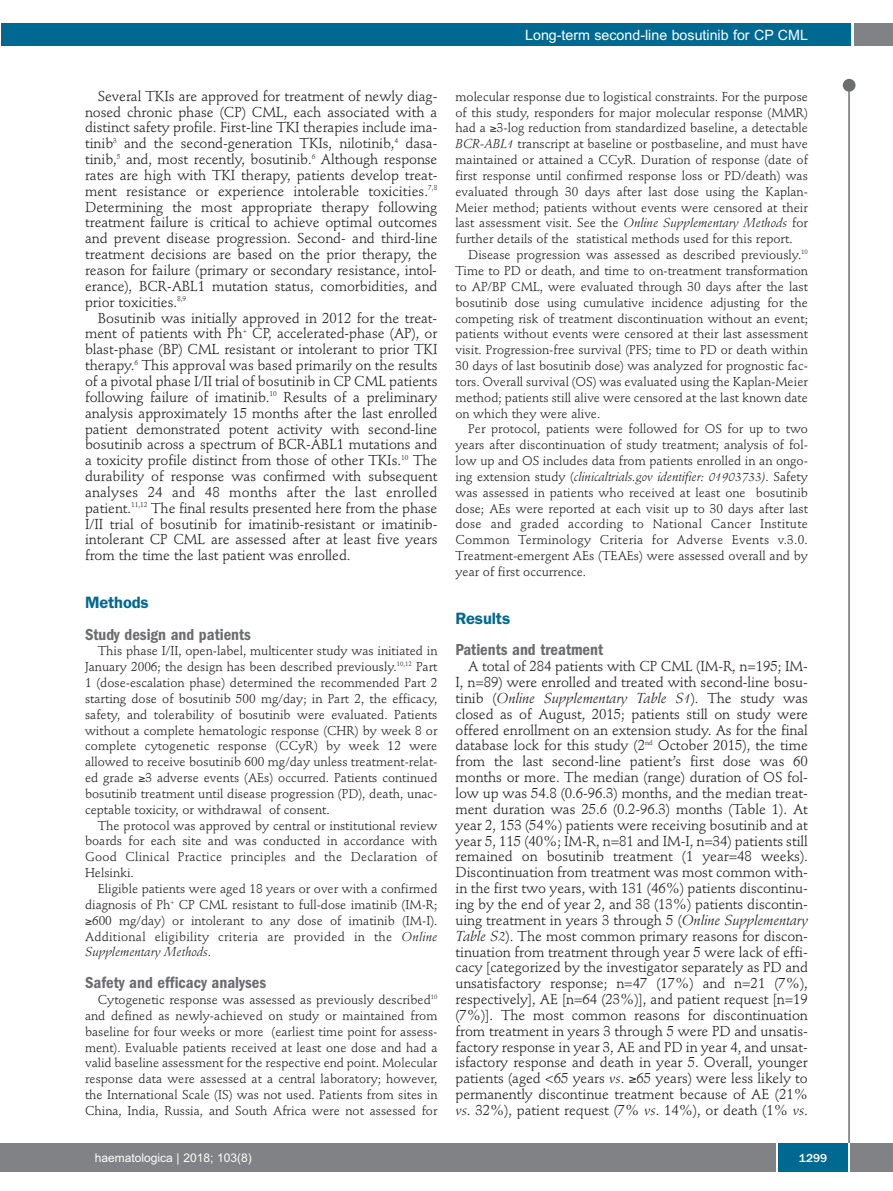
<style>
.page{position:relative;width:893px;height:1191px;background:#fff}
.page>*{position:absolute;margin:0;border:0;box-sizing:border-box;transform-origin:0 0}
.t1{font:600 condensed 16.5px "Franklin Gothic";color:#6c6d70}
.t2{font:600 16.5px "Franklin Gothic";letter-spacing:-.01em;color:#006991}
.t3{font:14.25px/15.9px "Stempel Schneidler";letter-spacing:-.005em;color:#231f20;text-align:justify}
.t4{font:14.25px "Arial";color:#fff}
.t5{font:12.75px/15.9px "Stempel Schneidler";color:#231f20;text-align:justify}
.t6{font:12px "Arial";color:#fff}
.t7{font:500 12px "Franklin Gothic";color:#fff}
.s1{font-style:italic}
</style>
<div class="page">
<div style="left:843px;top:79px;width:12px;height:13px;background:#6c6d70;border-radius:50%"></div>
<hr style="left:848px;top:81px;width:2px;height:1062px;background:#6c6d70">
<div style="left:854px;top:23px;width:39px;height:22px;background:#808285"></div>
<div style="left:1px;top:23px;width:849px;height:22px;background:#006991"></div>
<div style="left:0;top:1143px;width:893px;height:28px;background:#808285"></div>
<div style="left:778px;top:1143px;width:70px;height:28px;background:#006991"></div>
<hr style="left:776px;top:1143px;width:2px;height:28px;background:#fff">
<hr style="left:848px;top:1143px;width:2px;height:28px;background:#fff">
<p class="t4" style="left:525px;top:27px;width:284px">Long-term second-line bosutinib for CP CML</p>
<p class="t3" style="left:85px;top:89px;width:354px;text-indent:13px">Several TKIs are approved for treatment of newly diag&shy;nosed chronic phase (CP) CML, each associated with a distinct safety profile. First-line TKI therapies include ima&shy;tinib<sup>3</sup> and the second-generation TKIs, nilotinib,<sup>4</sup> dasa&shy;tinib,<sup>5</sup> and, most recently, bosutinib.<sup>6</sup> Although response rates are high with TKI therapy, patients develop treat&shy;ment resistance or experience intolerable toxicities.<sup>7,8<br></sup>Determining the most appropriate therapy following treatment failure is critical to achieve optimal outcomes and prevent disease progression. Second- and third-line treatment decisions are based on the prior therapy, the reason for failure (primary or secondary resistance, intol&shy;erance), BCR-ABL1 mutation status, comorbidities, and prior toxicities.<sup>8,9</sup></p>
<p class="t3" style="left:85px;top:311px;width:354px;text-indent:13px">Bosutinib was initially approved in 2012 for the treat&shy;ment of patients with Ph<sup>+</sup> CP, accelerated-phase (AP), or blast-phase (BP) CML resistant or intolerant to prior TKI therapy.<sup>6</sup> This approval was based primarily on the results of a pivotal phase I/II trial of bosutinib in CP CML patients following failure of imatinib.<sup>10</sup> Results of a preliminary analysis approximately 15 months after the last enrolled patient demonstrated potent activity with second-line bosutinib across a spectrum of BCR-ABL1 mutations and a toxicity profile distinct from those of other TKIs.<sup>10</sup> The durability of response was confirmed with subsequent analyses 24 and 48 months after the last enrolled patient.<sup>11,12</sup> The final results presented here from the phase I/II trial of bosutinib for imatinib-resistant or imatinib&shy;intolerant CP CML are assessed after at least five years from the time the last patient was enrolled.</p>
<p class="t2" style="left:85px;top:596px;width:65px">Methods</p>
<p class="t1" style="left:85px;top:628px;width:167px">Study design and patients</p>
<p class="t5" style="left:85px;top:644px;width:354px;text-indent:13px">This phase I/II, open-label, multicenter study was initiated in January 2006; the design has been described previously.<sup>10,12</sup> Part 1 (dose-escalation phase) determined the recommended Part 2 starting dose of bosutinib 500 mg/day; in Part 2, the efficacy, safety, and tolerability of bosutinib were evaluated. Patients without a complete hematologic response (CHR) by week 8 or complete cytogenetic response (CCyR) by week 12 were allowed to receive bosutinib 600 mg/day unless treatment-relat&shy;ed grade ≥3 adverse events (AEs) occurred. Patients continued bosutinib treatment until disease progression (PD), death, unac&shy;ceptable toxicity, or withdrawal of consent.</p>
<p class="t5" style="left:85px;top:818px;width:354px;text-indent:13px">The protocol was approved by central or institutional review boards for each site and was conducted in accordance with Good Clinical Practice principles and the Declaration of Helsinki.</p>
<p class="t5" style="left:85px;top:882px;width:354px;text-indent:13px">Eligible patients were aged 18 years or over with a confirmed diagnosis of Ph<sup>+</sup> CP CML resistant to full-dose imatinib (IM-R; ≥600 mg/day) or intolerant to any dose of imatinib (IM-I).<br>Additional eligibility criteria are provided in the <span class="s1">Online Supplementary Methods</span>.</p>
<p class="t1" style="left:85px;top:977px;width:183px">Safety and efficacy analyses</p>
<p class="t5" style="left:85px;top:993px;width:354px;text-indent:13px">Cytogenetic response was assessed as previously described<sup>10 </sup>and defined as newly-achieved on study or maintained from baseline for four weeks or more (earliest time point for assess&shy;ment). Evaluable patients received at least one dose and had a valid baseline assessment for the respective end point. Molecular response data were assessed at a central laboratory; however, the International Scale (IS) was not used. Patients from sites in China, India, Russia, and South Africa were not assessed for</p>
<p class="t5" style="left:455px;top:90px;width:354px">molecular response due to logistical constraints. For the purpose of this study, responders for major molecular response (MMR) had a ≥3-log reduction from standardized baseline, a detectable <span class="s1">BCR-ABL1</span> transcript at baseline or postbaseline, and must have maintained or attained a CCyR. Duration of response (date of first response until confirmed response loss or PD/death) was evaluated through 30 days after last dose using the Kaplan-Meier method; patients without events were censored at their last assessment visit. See the <span class="s1">Online Supplementary Methods</span> for further details of the statistical methods used for this report.</p>
<p class="t5" style="left:455px;top:248px;width:354px;text-indent:13px">Disease progression was assessed as described previously.<sup>10<br></sup>Time to PD or death, and time to on-treatment transformation to AP/BP CML, were evaluated through 30 days after the last bosutinib dose using cumulative incidence adjusting for the competing risk of treatment discontinuation without an event; patients without events were censored at their last assessment visit. Progression-free survival (PFS; time to PD or death within 30 days of last bosutinib dose) was analyzed for prognostic fac&shy;tors. Overall survival (OS) was evaluated using the Kaplan-Meier method; patients still alive were censored at the last known date on which they were alive.</p>
<p class="t5" style="left:455px;top:422px;width:354px;text-indent:13px">Per protocol, patients were followed for OS for up to two years after discontinuation of study treatment; analysis of fol&shy;low up and OS includes data from patients enrolled in an ongo&shy;ing extension study (<span class="s1">clinicaltrials.gov identifier: 01903733)</span>. Safety was assessed in patients who received at least one bosutinib dose; AEs were reported at each visit up to 30 days after last dose and graded according to National Cancer Institute Common Terminology Criteria for Adverse Events v.3.0.<br>Treatment-emergent AEs (TEAEs) were assessed overall and by year of first occurrence.</p>
<p class="t2" style="left:455px;top:612px;width:56px">Results</p>
<p class="t1" style="left:455px;top:644px;width:149px">Patients and treatment</p>
<p class="t3" style="left:455px;top:660px;width:354px;text-indent:13px">A total of 284 patients with CP CML (IM-R, n=195; IM-I, n=89) were enrolled and treated with second-line bosu&shy;tinib (<span class="s1">Online Supplementary Table S1</span>). The study was closed as of August, 2015; patients still on study were offered enrollment on an extension study. As for the final database lock for this study (2<sup>nd</sup> October 2015), the time from the last second-line patient’s first dose was 60 months or more. The median (range) duration of OS fol&shy;low up was 54.8 (0.6-96.3) months, and the median treat&shy;ment duration was 25.6 (0.2-96.3) months (Table 1). At year 2, 153 (54%) patients were receiving bosutinib and at year 5, 115 (40%; IM-R, n=81 and IM-I, n=34) patients still remained on bosutinib treatment (1 year=48 weeks).<br>Discontinuation from treatment was most common with&shy;in the first two years, with 131 (46%) patients discontinu&shy;ing by the end of year 2, and 38 (13%) patients discontin&shy;uing treatment in years 3 through 5 (<span class="s1">Online Supplementary Table S2</span>). The most common primary reasons for discon&shy;tinuation from treatment through year 5 were lack of effi&shy;cacy [categorized by the investigator separately as PD and unsatisfactory response; n=47 (17%) and n=21 (7%), respectively], AE [n=64 (23%)], and patient request [n=19 (7%)]. The most common reasons for discontinuation from treatment in years 3 through 5 were PD and unsatis&shy;factory response in year 3, AE and PD in year 4, and unsat&shy;isfactory response and death in year 5. Overall, younger patients (aged &lt;65 years <span class="s1">vs</span>. ≥65 years) were less likely to permanently discontinue treatment because of AE (21% <span class="s1">vs</span>. 32%), patient request (7% <span class="s1">vs</span>. 14%), or death (1% <span class="s1">vs</span>.</p>
<p class="t6" style="left:95px;top:1150px;width:158px">haematologica | 2018; 103(8)</p>
<p class="t7" style="left:799px;top:1150px;width:30px">1299</p>
</div>
